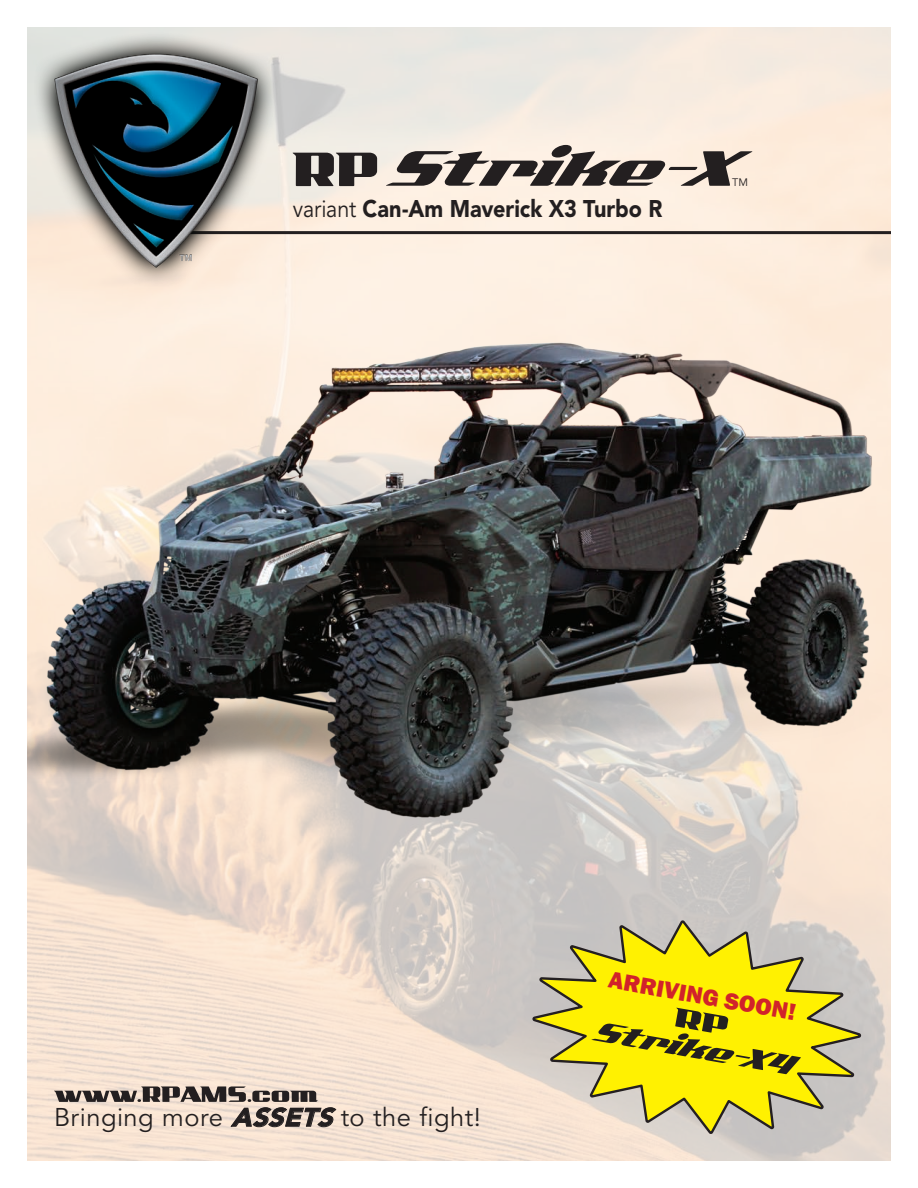
<style>
.page{position:relative;width:918px;height:1188px;background:#fff}
.page>*{position:absolute;margin:0;border:0;box-sizing:border-box;transform-origin:0 0}
.t1{font:25.5px "Avenir LT Std";letter-spacing:.02em;color:#231f20}
.t2{font:900 24px "Avenir LT Std";color:#231f20;scale:.9 1}
.t3{font:800 24px "Franklin Gothic";color:#d1232a}
.t4{font:10.8px "Avenir LT Std";color:#231f20}
.s1{font-weight:400}
.s2{font-weight:900;font-style:italic}
</style>
<div class="page">
<hr style="left:148px;top:231px;width:743px;height:3px;background:#231f20">
<img style="left:30px;top:28px;width:256px;height:242px">
<svg style="left:54px;top:1086px;width:283px;height:41px"></svg>
<svg style="left:293px;top:153px;width:84px;height:33px"></svg>
<svg style="left:386px;top:145px;width:366px;height:41px"></svg>
<img style="left:27px;top:270px;width:864px;height:574px">
<svg style="left:531px;top:901px;width:332px;height:252px"></svg>
<svg style="left:591px;top:1008px;width:210px;height:66px"></svg>
<p class="t2" style="left:293px;top:194px;width:412px"><span class="s1">variant</span> Can-Am Maverick X3 Turbo R</p>
<p class="t4" style="left:732px;top:176px;width:17px">TM</p>
<p class="t1" style="left:54px;top:1103px;width:428px">Bringing more <span class="s2">ASSETS</span> to the fight!</p>
<p class="t3" style="left:612px;top:964px;width:191px;rotate:10deg">ARRIVING SOON!</p>
</div>
